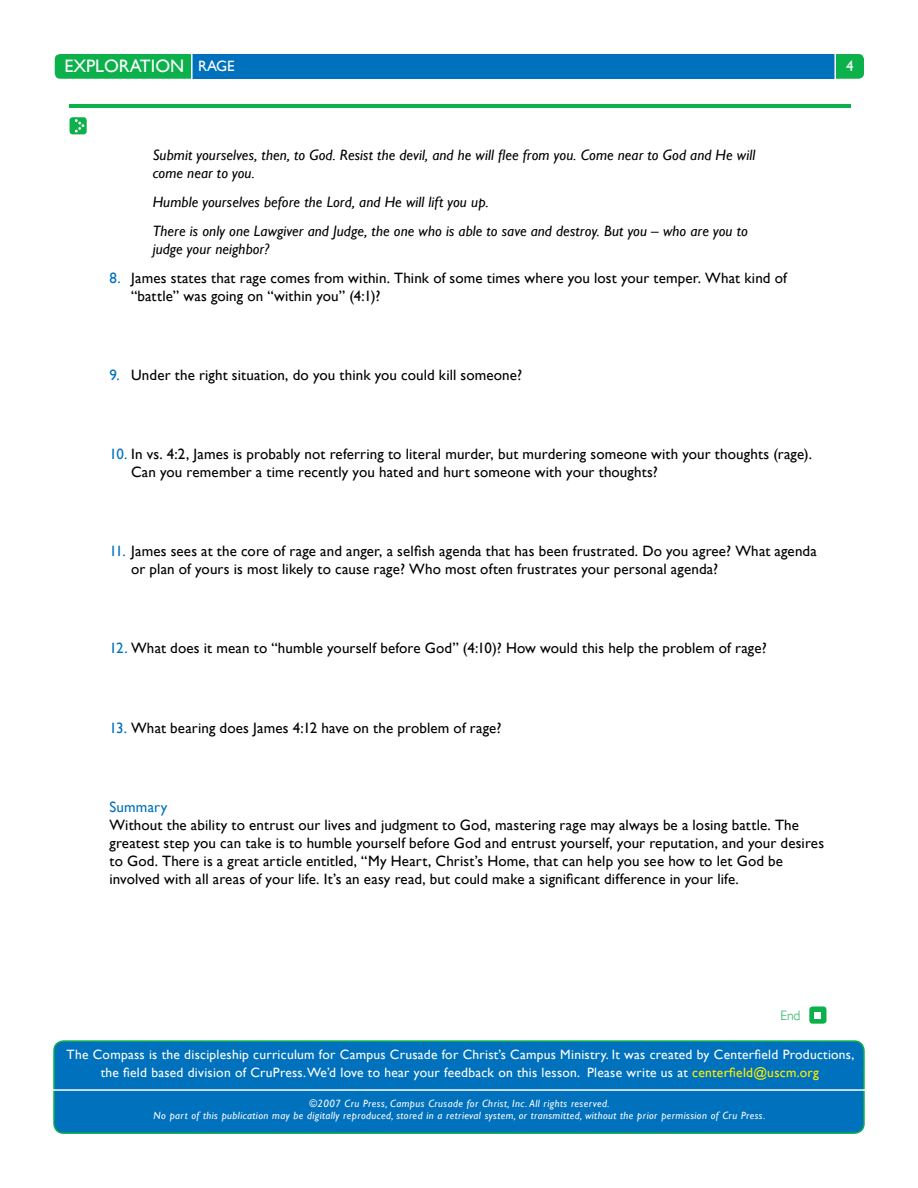
<style>
.page{position:relative;width:918px;height:1188px;background:#fff}
.page>*{position:absolute;margin:0;border:0;box-sizing:border-box;transform-origin:0 0}
.t1{font:18px "Gill Sans";color:#fff}
.t2{font:15px/18px "Gill Sans";letter-spacing:.01em;color:#000}
.t3{font:italic 15px/18px "Gill Sans";letter-spacing:.01em;color:#000}
.t4{font:15px "Gill Sans";letter-spacing:.015em;color:#0071bc}
.t5{font:15px "Gill Sans";color:#fff}
.t6{font:13.5px/18px "Gill Sans";letter-spacing:.02em;color:#fff;text-align:center}
.t7{font:300 13.5px "Gill Sans";color:#0db14b}
.t8{font:italic 10.5px/12.6px "Gill Sans";letter-spacing:.04em;color:#fff;text-align:center}
.s1{font-size:15px}
.s2{color:#0071bc}
.s3{color:#fff200}
</style>
<div class="page">
<div style="left:54px;top:1041px;width:810px;height:92px;background:#0071bc;border-radius:10px"></div>
<div style="left:53px;top:1040px;width:812px;height:94px;border:2px solid #0db14b;border-radius:10px"></div>
<hr style="left:50px;top:1089px;width:818px;height:2px;background:#fff">
<div style="left:55px;top:54px;width:809px;height:25px;background:#0db14b;border-radius:5px"></div>
<div style="left:191px;top:54px;width:644px;height:25px;background:#0071bc"></div>
<hr style="left:834px;top:52px;width:2px;height:29px;background:#fff">
<hr style="left:191px;top:50px;width:2px;height:30px;background:#fff">
<hr style="left:69px;top:105px;width:781px;height:3px;background:#0db14b">
<div style="left:809px;top:1006px;width:18px;height:18px;background:#0db14b;border-radius:3px"></div>
<div style="left:814px;top:1012px;width:7px;height:7px;background:#fff"></div>
<div style="left:70px;top:117px;width:17px;height:17px;background:#0db14b;border-radius:3px"></div>
<svg style="left:75px;top:119px;width:9px;height:14px"></svg>
<p class="t1" style="left:64px;top:56px;width:172px">EXPLORATION <span class="s1">Rag e</span></p>
<p class="t5" style="left:846px;top:58px;width:9px">4</p>
<p class="t3" style="left:153px;top:146px;width:604px">Submit yourselves, then, to God. Resist the devil, and he will flee from you. Come near to God and He will come near to you.</p>
<p class="t3" style="left:153px;top:188px;width:597px;line-height:28.8px">Humble yourselves before the Lord, and He will lift you up.<br>There is only one Lawgiver and Judge, the one who is able to save and destroy. But you – who are you to</p>
<p class="t3" style="left:153px;top:240px;width:118px">judge your neighbor?</p>
<p class="t2" style="left:131px;top:268px;width:657px;text-indent:-22px"><span class="s2">8.</span> James states that rage comes from within. Think of some times where you lost your temper. What kind of “battle” was going on “within you” (4:1)?</p>
<p class="t2" style="left:110px;top:366px;width:414px"><span class="s2">9.</span> Under the right situation, do you think you could kill someone?</p>
<p class="t2" style="left:131px;top:445px;width:682px;text-indent:-22px"><span class="s2">10.</span> In vs. 4:2, James is probably not referring to literal murder, but murdering someone with your thoughts (rage).<br>Can you remember a time recently you hated and hurt someone with your thoughts?</p>
<p class="t2" style="left:131px;top:542px;width:687px;text-indent:-22px"><span class="s2">11.</span> James sees at the core of rage and anger, a selfish agenda that has been frustrated. Do you agree? What agenda or plan of yours is most likely to cause rage? Who most often frustrates your personal agenda?</p>
<p class="t2" style="left:110px;top:639px;width:659px"><span class="s2">12.</span> What does it mean to “humble yourself before God” (4:10)? How would this help the problem of rage?</p>
<p class="t2" style="left:110px;top:718px;width:394px"><span class="s2">13.</span> What bearing does James 4:12 have on the problem of rage?</p>
<p class="t4" style="left:110px;top:798px;width:59px">Summary</p>
<p class="t2" style="left:110px;top:816px;width:716px">Without the ability to entrust our lives and judgment to God, mastering rage may always be a losing battle. The greatest step you can take is to humble yourself before God and entrust yourself, your reputation, and your desires to God. There is a great article entitled, “My Heart, Christ’s Home, that can help you see how to let God be involved with all areas of your life. It’s an easy read, but could make a significant difference in your life.</p>
<p class="t7" style="left:781px;top:1008px;width:21px">End</p>
<p class="t6" style="left:67px;top:1046px;width:789px">The Compass is the discipleship curriculum for Campus Crusade for Christ’s Campus Ministry. It was created by Centerfield Productions, the field based division of CruPress. We’d love to hear your feedback on this lesson. Please write us at <span class="s3">centerfield@uscm.org</span></p>
<p class="t8" style="left:154px;top:1097px;width:613px">©2007 Cru Press, Campus Crusade for Christ, Inc. All rights reserved.<br>No part of this publication may be digitally reproduced, stored in a retrieval system, or transmitted, without the prior permission of Cru Press.</p>
</div>
